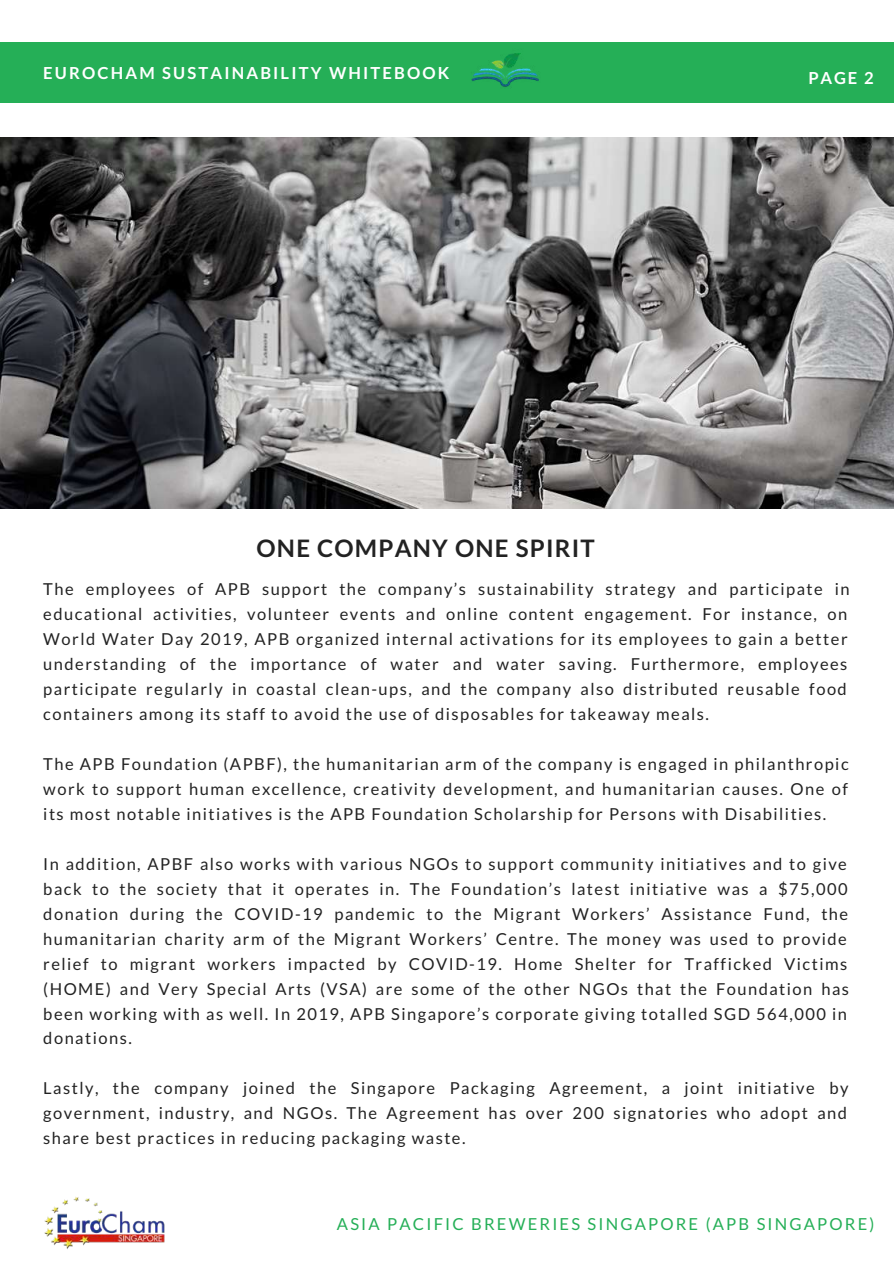
<style>
.page{position:relative;width:894px;height:1264px;background:#fff}
.page>*{position:absolute;margin:0;border:0;box-sizing:border-box;transform-origin:0 0}
.t1{font:700 24px "Lato";letter-spacing:.05em;color:#222}
.t2{font:16.5px/24.9px "Lato";letter-spacing:.09em;color:#222}
.t3{font:16.5px "Lato";letter-spacing:.13em;color:#25af57}
.t4{font:700 16.5px "Lato";letter-spacing:.13em;color:#fff}
</style>
<div class="page">
<img style="left:0;top:137px;width:893px;height:371px">
<div style="left:0;top:43px;width:893px;height:59px;background:#25af57"></div>
<img style="left:44px;top:1197px;width:121px;height:52px">
<img style="left:471px;top:53px;width:68px;height:34px">
<p class="t4" style="left:43px;top:63px;width:407px">EUROCHAM SUSTAINABILITY WHITEBOOK</p>
<p class="t4" style="left:808px;top:68px;width:67px">PAGE 2</p>
<h1 class="t1" style="left:256px;top:533px;width:339px">ONE COMPANY ONE SPIRIT</h1>
<p class="t2" style="left:43px;top:576px;width:807px">The employees of APB support the company’s sustainability strategy and participate in educational activities, volunteer events and online content engagement. For instance, on World Water Day 2019, APB organized internal activations for its employees to gain a better understanding of the importance of water and water saving. Furthermore, employees participate regularly in coastal clean-ups, and the company also distributed reusable food containers among its staff to avoid the use of disposables for takeaway meals.</p>
<p class="t2" style="left:43px;top:751px;width:806px;text-align:justify">The APB Foundation (APBF), the humanitarian arm of the company is engaged in philanthropic work to support human excellence, creativity development, and humanitarian causes. One of its most notable initiatives is the APB Foundation Scholarship for Persons with Disabilities.</p>
<p class="t2" style="left:43px;top:851px;width:807px">In addition, APBF also works with various NGOs to support community initiatives and to give back to the society that it operates in. The Foundation’s latest initiative was a $75,000 donation during the COVID-19 pandemic to the Migrant Workers’ Assistance Fund, the humanitarian charity arm of the Migrant Workers’ Centre. The money was used to provide relief to migrant workers impacted by COVID-19. Home Shelter for Trafficked Victims (HOME) and Very Special Arts (VSA) are some of the other NGOs that the Foundation has been working with as well. In 2019, APB Singapore’s corporate giving totalled SGD 564,000 in donations.</p>
<p class="t2" style="left:43px;top:1075px;width:806px;text-align:justify">Lastly, the company joined the Singapore Packaging Agreement, a joint initiative by government, industry, and NGOs. The Agreement has over 200 signatories who adopt and share best practices in reducing packaging waste.</p>
<p class="t3" style="left:337px;top:1213px;width:539px">ASIA PACIFIC BREWERIES SINGAPORE (APB SINGAPORE)</p>
</div>
